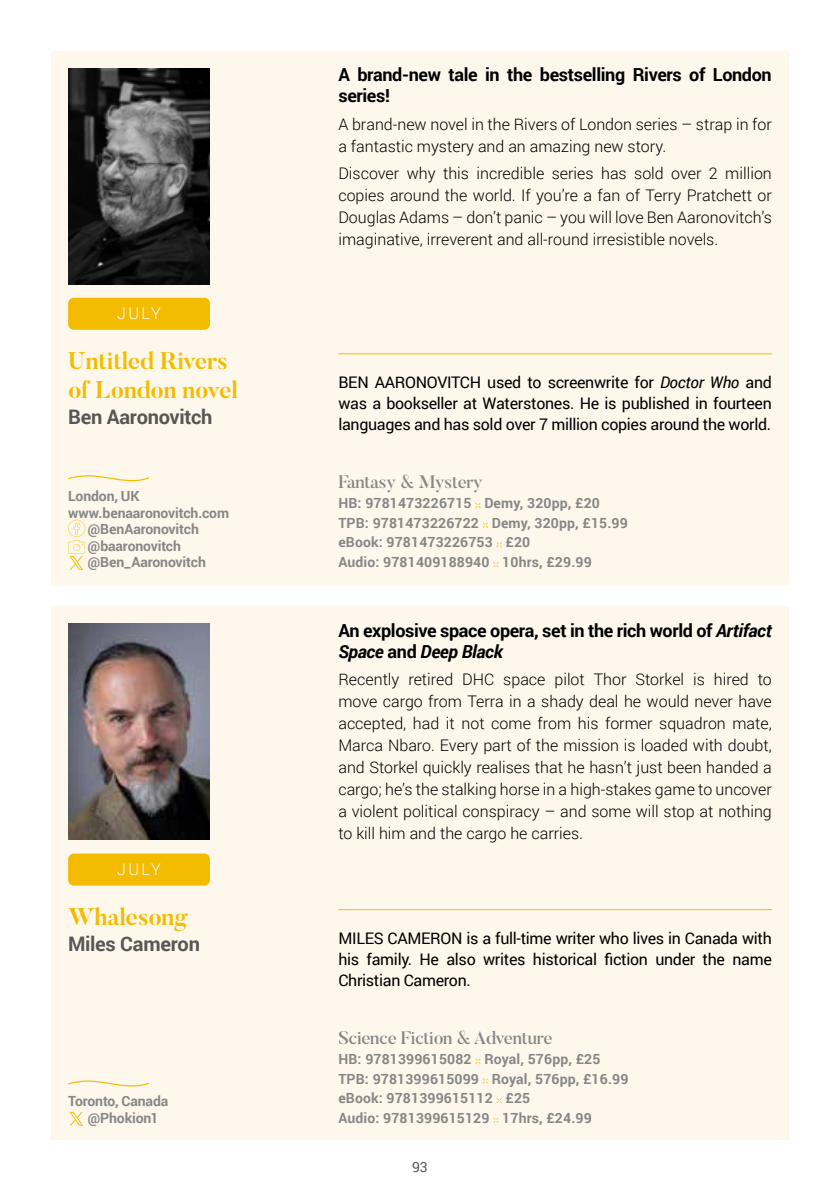
<style>
.page{position:relative;width:840px;height:1191px;background:#fff}
.page>*{position:absolute;margin:0;border:0;box-sizing:border-box;transform-origin:0 0}
.t1{font:700 24px/28.8px "Butler";letter-spacing:-.01em;color:#f3bc00}
.t2{font:700 20px "Roboto";letter-spacing:-.015em;color:#575756}
.t3{font:700 18px/21px "Roboto";letter-spacing:-.02em;color:#000}
.t4{font:500 18px "Butler";letter-spacing:-.02em;color:#878787}
.t5{font:300 16px/22px "Roboto";color:#000;text-align:justify}
.t6{font:16px/21px "Roboto";letter-spacing:-.02em;color:#000;text-align:justify}
.t7{font:300 16px "Roboto";letter-spacing:.155em;color:#fff}
.t8{font:700 14px/19.6px "Roboto";letter-spacing:.01em;color:#878787}
.t9{font:700 14px/16.4px "Roboto";letter-spacing:-.01em;color:#878787}
.t10{font:14px "Roboto";color:#575756}
.s1{font-style:italic}
</style>
<div class="page">
<div style="left:51px;top:51px;width:737px;height:533px;background:#fef8ec"></div>
<div style="left:68px;top:298px;width:142px;height:32px;background:#f3bc00;border-radius:6px"></div>
<img style="left:68px;top:68px;width:142px;height:216px">
<svg style="left:68px;top:475px;width:81px;height:6px"></svg>
<hr style="left:338px;top:353px;width:433px;height:1px;background:#f3bc00">
<svg style="left:475px;top:503px;width:5px;height:5px"></svg>
<svg style="left:482px;top:522px;width:5px;height:6px"></svg>
<svg style="left:496px;top:542px;width:5px;height:5px"></svg>
<svg style="left:493px;top:562px;width:5px;height:5px"></svg>
<svg style="left:68px;top:520px;width:17px;height:50px"></svg>
<div style="left:51px;top:607px;width:737px;height:533px;background:#fef8ec"></div>
<div style="left:68px;top:853px;width:142px;height:32px;background:#f3bc00;border-radius:6px"></div>
<img style="left:68px;top:624px;width:142px;height:216px">
<svg style="left:68px;top:1080px;width:81px;height:6px"></svg>
<hr style="left:338px;top:909px;width:433px;height:1px;background:#f3bc00">
<svg style="left:475px;top:1058px;width:5px;height:6px"></svg>
<svg style="left:482px;top:1078px;width:5px;height:5px"></svg>
<svg style="left:496px;top:1098px;width:5px;height:5px"></svg>
<svg style="left:493px;top:1117px;width:5px;height:6px"></svg>
<svg style="left:69px;top:1111px;width:14px;height:14px"></svg>
<p class="t7" style="left:117px;top:302px;width:45px">JULY</p>
<h1 class="t1" style="left:68px;top:347px;width:171px">Untitled Rivers of London novel</h1>
<p class="t2" style="left:68px;top:402px;width:146px">Ben Aaronovitch</p>
<p class="t9" style="left:68px;top:487px;width:73px">London, UK</p>
<p class="t9" style="left:68px;top:504px;width:162px">www.benaaronovitch.com</p>
<p class="t9" style="left:88px;top:520px;width:112px">@BenAaronovitch</p>
<p class="t9" style="left:88px;top:537px;width:95px">@baaronovitch</p>
<p class="t9" style="left:88px;top:553px;width:119px">@Ben_Aaronovitch</p>
<p class="t7" style="left:117px;top:858px;width:45px">JULY</p>
<h1 class="t1" style="left:68px;top:902px;width:121px">Whalesong</h1>
<p class="t2" style="left:68px;top:929px;width:133px">Miles Cameron</p>
<p class="t9" style="left:88px;top:1092px;width:82px;text-indent:-20px">Toronto, Canada @Phokion1</p>
<p class="t3" style="left:338px;top:63px;width:434px">A brand-new tale in the bestselling Rivers of London series!</p>
<p class="t5" style="left:338px;top:112px;width:435px">A brand-new novel in the Rivers of London series – strap in for a fantastic mystery and an amazing new story.</p>
<p class="t5" style="left:338px;top:162px;width:434px">Discover why this incredible series has sold over 2 million copies around the world. If you’re a fan of Terry Pratchett or Douglas Adams – don’t panic – you will love Ben Aaronovitch’s imaginative, irreverent and all-round irresistible novels.</p>
<p class="t6" style="left:338px;top:371px;width:435px">BEN AARONOVITCH used to screenwrite for <span class="s1">Doctor Who</span> and was a bookseller at Waterstones. He is published in fourteen languages and has sold over 7 million copies around the world.</p>
<p class="t4" style="left:338px;top:471px;width:146px">Fantasy &amp; Mystery</p>
<p class="t8" style="left:338px;top:493px;width:291px">HB: 9781473226715 Demy, 320pp, £20<br>TPB: 9781473226722 Demy, 320pp, £15.99 eBook: 9781473226753 £20<br>Audio: 9781409188940 10hrs, £29.99</p>
<p class="t3" style="left:338px;top:619px;width:434px">An explosive space opera, set in the rich world of <span class="s1">Artifact<br>Space</span> and <span class="s1">Deep Black</span></p>
<p class="t5" style="left:338px;top:668px;width:435px">Recently retired DHC space pilot Thor Storkel is hired to move cargo from Terra in a shady deal he would never have accepted, had it not come from his former squadron mate, Marca Nbaro. Every part of the mission is loaded with doubt, and Storkel quickly realises that he hasn’t just been handed a cargo; he’s the stalking horse in a high-stakes game to uncover a violent political conspiracy – and some will stop at nothing to kill him and the cargo he carries.</p>
<p class="t6" style="left:338px;top:927px;width:435px">MILES CAMERON is a full-time writer who lives in Canada with his family. He also writes historical fiction under the name Christian Cameron.</p>
<p class="t4" style="left:338px;top:1026px;width:216px">Science Fiction &amp; Adventure</p>
<p class="t8" style="left:338px;top:1048px;width:291px">HB: 9781399615082 Royal, 576pp, £25<br>TPB: 9781399615099 Royal, 576pp, £16.99 eBook: 9781399615112 £25<br>Audio: 9781399615129 17hrs, £24.99</p>
<p class="t10" style="left:412px;top:1156px;width:17px">93</p>
</div>
